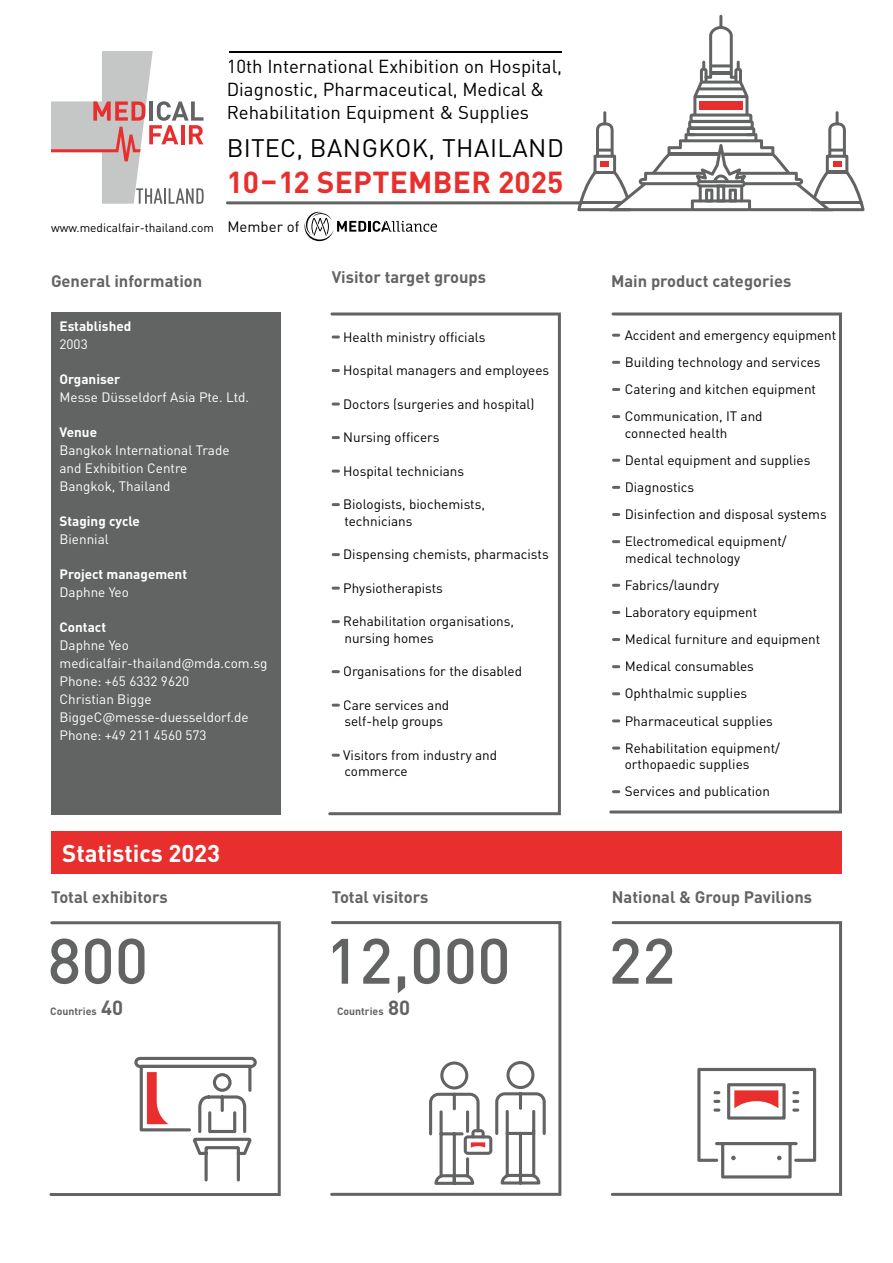
<style>
.page{position:relative;width:893px;height:1263px;background:#fff}
.page>*{position:absolute;margin:0;border:0;box-sizing:border-box;transform-origin:0 0}
.t1{font:500 63px "DIN Pro";color:#626463}
.t2{font:700 30px "DIN Pro";letter-spacing:.01em;color:#e92f2d}
.t3{font:25.05px "DIN Pro";letter-spacing:.02em;color:#000}
.t4{font:700 24px "DIN Pro";color:#fff}
.t5{font:18.6px/23.2px "DIN Pro";color:#000}
.t6{font:700 16.5px "DIN Pro";color:#626463}
.t7{font:13.5px/27.2px "DIN Pro";color:#000}
.t8{font:13.5px/18px "DIN Pro";color:#fff}
.t9{font:700 13.5px "DIN Pro";color:#fff}
.t10{font:12px "DIN Pro";color:#000}
.t11{font:700 10.5px "DIN Pro";color:#626463}
.s1{font-size:15px}
.s2{font-size:20.25px}
</style>
<div class="page">
<svg style="left:609px;top:312px;width:233px;height:501px"></svg>
<div style="left:51px;top:312px;width:230px;height:503px;background:#626463"></div>
<div style="left:51px;top:831px;width:791px;height:43px;background:#e92f2d"></div>
<svg style="left:330px;top:921px;width:231px;height:275px"></svg>
<svg style="left:50px;top:921px;width:231px;height:275px"></svg>
<svg style="left:611px;top:921px;width:231px;height:275px"></svg>
<svg style="left:134px;top:1057px;width:123px;height:124px"></svg>
<svg style="left:697px;top:1068px;width:119px;height:110px"></svg>
<svg style="left:429px;top:1061px;width:117px;height:124px"></svg>
<svg style="left:612px;top:334px;width:8px;height:3px"></svg>
<svg style="left:612px;top:361px;width:8px;height:3px"></svg>
<svg style="left:612px;top:388px;width:8px;height:3px"></svg>
<svg style="left:612px;top:415px;width:8px;height:3px"></svg>
<svg style="left:612px;top:459px;width:8px;height:3px"></svg>
<svg style="left:612px;top:486px;width:8px;height:3px"></svg>
<svg style="left:612px;top:513px;width:8px;height:3px"></svg>
<svg style="left:612px;top:540px;width:8px;height:3px"></svg>
<svg style="left:612px;top:584px;width:8px;height:3px"></svg>
<svg style="left:612px;top:611px;width:8px;height:3px"></svg>
<svg style="left:612px;top:638px;width:8px;height:3px"></svg>
<svg style="left:612px;top:665px;width:8px;height:3px"></svg>
<svg style="left:612px;top:692px;width:8px;height:3px"></svg>
<svg style="left:612px;top:719px;width:8px;height:3px"></svg>
<svg style="left:612px;top:746px;width:8px;height:3px"></svg>
<svg style="left:612px;top:790px;width:8px;height:3px"></svg>
<svg style="left:328px;top:312px;width:233px;height:503px"></svg>
<svg style="left:51px;top:51px;width:153px;height:153px"></svg>
<hr style="left:229px;top:51px;width:332px;height:1px;background:#000">
<svg style="left:304px;top:212px;width:133px;height:29px"></svg>
<hr style="left:719px;top:15px;width:3px;height:14px;background:#626463;border-radius:2px">
<svg style="left:577px;top:26px;width:288px;height:185px"></svg>
<hr style="left:722px;top:153px;width:50px;height:3px;background:#626463">
<hr style="left:669px;top:152px;width:50px;height:3px;background:#626463">
<hr style="left:668px;top:152px;width:50px;height:3px;background:#626463">
<hr style="left:226px;top:201px;width:356px;height:3px;background:#626463;border-radius:2px">
<h3 class="t5" style="left:227px;top:54px;width:337px">10th International Exhibition on Hospital,<br>Diagnostic, Pharmaceutical, Medical &amp;<br>Rehabilitation Equipment &amp; Supplies</h3>
<h3 class="t3" style="left:227px;top:131px;width:339px">BITEC, BANGKOK, THAILAND</h3>
<h2 class="t2" style="left:227px;top:161px;width:338px">10–12 SEPTEMBER 2025</h2>
<p class="t10" style="left:51px;top:219px;width:250px">www.medicalfair-thailand.com <span class="s1">Member of</span></p>
<p class="t6" style="left:51px;top:270px;width:153px">General information</p>
<p class="t9" style="left:60px;top:317px;width:73px">Established</p>
<p class="t8" style="left:60px;top:335px;width:30px">2003</p>
<p class="t9" style="left:60px;top:370px;width:62px">Organiser</p>
<p class="t8" style="left:60px;top:388px;width:191px">Messe Düsseldorf Asia Pte. Ltd.</p>
<p class="t9" style="left:60px;top:423px;width:39px">Venue</p>
<p class="t8" style="left:60px;top:441px;width:171px">Bangkok International Trade and Exhibition Centre<br>Bangkok, Thailand</p>
<p class="t9" style="left:60px;top:512px;width:82px">Staging cycle</p>
<p class="t8" style="left:60px;top:530px;width:51px">Biennial</p>
<p class="t9" style="left:60px;top:565px;width:129px">Project management</p>
<p class="t8" style="left:60px;top:583px;width:71px">Daphne Yeo</p>
<p class="t9" style="left:60px;top:618px;width:48px">Contact</p>
<p class="t8" style="left:60px;top:636px;width:209px">Daphne Yeo medicalfair-thailand@mda.com.sg<br>Phone: +65 6332 9620<br>Christian Bigge<br>BiggeC@messe-duesseldorf.de<br>Phone: +49 211 4560 573</p>
<h3 class="t4" style="left:62px;top:837px;width:160px">Statistics 2023</h3>
<p class="t6" style="left:51px;top:885px;width:118px">Total exhibitors</p>
<h1 class="t1" style="left:48px;top:918px;width:102px">800</h1>
<p class="t11" style="left:50px;top:1004px;width:75px">Countries <span class="s2">40</span></p>
<p class="t6" style="left:332px;top:265px;width:156px">Visitor target groups</p>
<p class="t7" style="left:343px;top:323px;width:144px">Health ministry officials</p>
<p class="t7" style="left:343px;top:356px;width:208px">Hospital managers and employees</p>
<p class="t7" style="left:343px;top:390px;width:193px">Doctors (surgeries and hospital)</p>
<p class="t7" style="left:343px;top:423px;width:98px">Nursing officers</p>
<p class="t7" style="left:343px;top:457px;width:123px">Hospital technicians</p>
<p class="t7" style="left:343px;top:496px;width:143px;line-height:16.5px">Biologists, biochemists, technicians</p>
<p class="t7" style="left:343px;top:540px;width:207px">Dispensing chemists, pharmacists</p>
<p class="t7" style="left:343px;top:574px;width:101px">Physiotherapists</p>
<p class="t7" style="left:343px;top:613px;width:172px;line-height:16.5px">Rehabilitation organisations, nursing homes</p>
<p class="t7" style="left:343px;top:657px;width:180px">Organisations for the disabled</p>
<p class="t7" style="left:343px;top:696px;width:108px;line-height:16.5px">Care services and self-help groups</p>
<p class="t7" style="left:343px;top:746px;width:155px;line-height:16.5px">Visitors from industry and commerce</p>
<p class="t6" style="left:332px;top:885px;width:98px">Total visitors</p>
<h1 class="t1" style="left:326px;top:918px;width:187px">12,000</h1>
<p class="t11" style="left:337px;top:1004px;width:75px">Countries <span class="s2">80</span></p>
<p class="t6" style="left:611px;top:270px;width:182px">Main product categories</p>
<p class="t7" style="left:625px;top:321px;width:213px">Accident and emergency equipment<br>Building technology and services<br>Catering and kitchen equipment<br>Communication, IT and</p>
<p class="t7" style="left:625px;top:419px;width:203px">connected health<br>Dental equipment and supplies<br>Diagnostics<br>Disinfection and disposal systems<br>Electromedical equipment/</p>
<p class="t7" style="left:625px;top:544px;width:197px">medical technology<br>Fabrics/laundry<br>Laboratory equipment<br>Medical furniture and equipment<br>Medical consumables<br>Ophthalmic supplies<br>Pharmaceutical supplies<br>Rehabilitation equipment/</p>
<p class="t7" style="left:625px;top:750px;width:147px">orthopaedic supplies<br>Services and publication</p>
<p class="t6" style="left:612px;top:885px;width:202px">National &amp; Group Pavilions</p>
<h1 class="t1" style="left:608px;top:918px;width:69px">22</h1>
</div>
